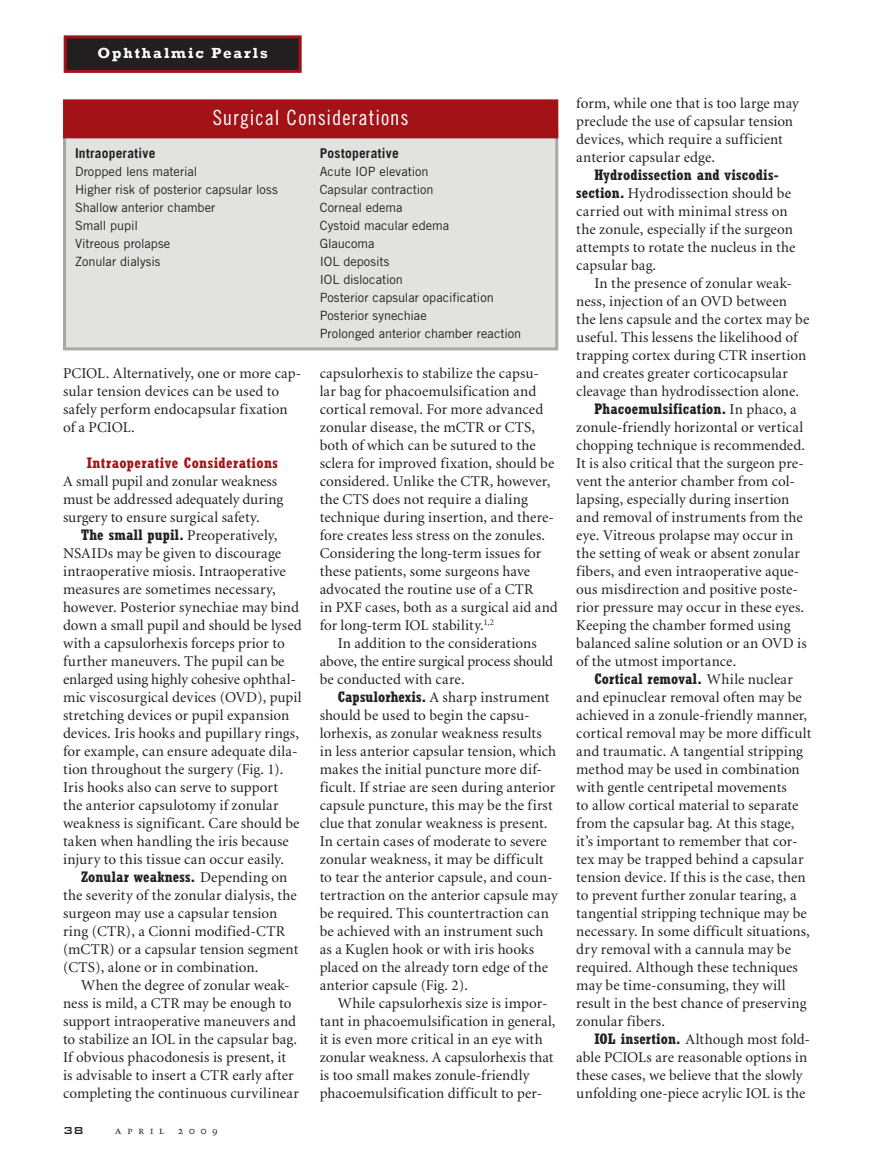
<style>
.page{position:relative;width:878px;height:1175px;background:#fff}
.page>*{position:absolute;margin:0;border:0;box-sizing:border-box;transform-origin:0 0}
.SIDEBAR_Header{font:21px "Trade Gothic Cond Eighteen";letter-spacing:.045em;color:#fff}
.TEXT{font:15px/18px "Minion";letter-spacing:.01em;color:#231f20}
.TEXT_no_indent{font:15px/18px "Minion";color:#231f20}
.PEARLS_subhead{font:700 condensed 15px "Rockwell";letter-spacing:.03em;color:#a21217}
.t1{font:700 15px "Rockwell";letter-spacing:.13em;color:#fff}
.SANS_TEXT_no_indent{font:700 13.5px "Trade Gothic";letter-spacing:.015em;color:#231f20}
.t2{font:500 13.5px "Bank Gothic BT";color:#231f20}
.SANS_TEXT_no_indent-2{font:12.75px "Trade Gothic";letter-spacing:-.005em;color:#231f20}
.t3{font:10.5px "Trump Mediaeval SC";letter-spacing:.54em;color:#231f20}
.s1{font-family:"Rockwell";font-weight:700;font-stretch:condensed}
</style>
<div class="page">
<div style="left:65px;top:37px;width:235px;height:34px;background:#231f20"></div>
<div style="left:64px;top:35px;width:238px;height:38px;border:3px solid #a21217"></div>
<div style="left:64px;top:132px;width:492px;height:217px;background:#e2e2e1"></div>
<div style="left:63px;top:130px;width:495px;height:220px;border:3px solid #a8a8a5"></div>
<div style="left:64px;top:101px;width:492px;height:36px;background:#a21217"></div>
<div style="left:63px;top:99px;width:495px;height:39px;border:3px solid #a21217"></div>
<p class="t1" style="left:97px;top:44px;width:172px">Ophthalmic Pearls</p>
<p class="SIDEBAR_Header" style="left:213px;top:105px;width:197px">Surgical Considerations</p>
<p class="SANS_TEXT_no_indent" style="left:75px;top:145px;width:82px">Intraoperative</p>
<p class="SANS_TEXT_no_indent-2" style="left:75px;top:164px;width:124px">Dropped lens material</p>
<p class="SANS_TEXT_no_indent-2" style="left:75px;top:182px;width:204px">Higher risk of posterior capsular loss</p>
<p class="SANS_TEXT_no_indent-2" style="left:75px;top:200px;width:142px">Shallow anterior chamber</p>
<p class="SANS_TEXT_no_indent-2" style="left:75px;top:218px;width:64px">Small pupil</p>
<p class="SANS_TEXT_no_indent-2" style="left:75px;top:236px;width:97px">Vitreous prolapse</p>
<p class="SANS_TEXT_no_indent-2" style="left:75px;top:254px;width:87px">Zonular dialysis</p>
<p class="TEXT" style="left:63px;top:365px;width:238px">PCIOL. Alternatively, one or more cap&shy;sular tension devices can be used to safely perform endocapsular fixation of a PCIOL.</p>
<p class="PEARLS_subhead" style="left:87px;top:454px;width:193px">Intraoperative Considerations</p>
<p class="TEXT_no_indent" style="left:63px;top:473px;width:222px">A small pupil and zonular weakness must be addressed adequately during surgery to ensure surgical safety.</p>
<p class="TEXT" style="left:63px;top:527px;width:240px;text-indent:18px"><span class="s1">The small pupil.</span> Preoperatively, NSAIDs may be given to discourage intraoperative miosis. Intraoperative measures are sometimes necessary, however. Posterior synechiae may bind down a small pupil and should be lysed with a capsulorhexis forceps prior to further maneuvers. The pupil can be enlarged using highly cohesive ophthal&shy;mic viscosurgical devices (OVD), pupil stretching devices or pupil expansion devices. Iris hooks and pupillary rings, for example, can ensure adequate dila&shy;tion throughout the surgery (Fig. 1).<br>Iris hooks also can serve to support<br>the anterior capsulotomy if zonular weakness is significant. Care should be taken when handling the iris because injury to this tissue can occur easily.</p>
<p class="TEXT" style="left:63px;top:869px;width:237px;text-indent:18px"><span class="s1">Zonular weakness.</span> Depending on the severity of the zonular dialysis, the surgeon may use a capsular tension ring (CTR), a Cionni modified-CTR (mCTR) or a capsular tension segment (CTS), alone or in combination.</p>
<p class="TEXT" style="left:63px;top:977px;width:237px;text-indent:18px">When the degree of zonular weak&shy;ness is mild, a CTR may be enough to support intraoperative maneuvers and to stabilize an IOL in the capsular bag.<br>If obvious phacodonesis is present, it is advisable to insert a CTR early after completing the continuous curvilinear</p>
<p class="t2" style="left:63px;top:1123px;width:22px">38</p>
<p class="t3" style="left:115px;top:1124px;width:51px">april</p>
<p class="t3" style="left:178px;top:1124px;width:42px">2009</p>
<p class="SANS_TEXT_no_indent" style="left:320px;top:145px;width:81px">Postoperative</p>
<p class="SANS_TEXT_no_indent-2" style="left:320px;top:164px;width:110px">Acute IOP elevation</p>
<p class="SANS_TEXT_no_indent-2" style="left:320px;top:182px;width:115px">Capsular contraction</p>
<p class="SANS_TEXT_no_indent-2" style="left:320px;top:200px;width:84px">Corneal edema</p>
<p class="SANS_TEXT_no_indent-2" style="left:320px;top:218px;width:131px">Cystoid macular edema</p>
<p class="SANS_TEXT_no_indent-2" style="left:320px;top:236px;width:56px">Glaucoma</p>
<p class="SANS_TEXT_no_indent-2" style="left:320px;top:254px;width:71px">IOL deposits</p>
<p class="SANS_TEXT_no_indent-2" style="left:320px;top:272px;width:85px">IOL dislocation</p>
<p class="SANS_TEXT_no_indent-2" style="left:320px;top:290px;width:176px">Posterior capsular opacification</p>
<p class="SANS_TEXT_no_indent-2" style="left:320px;top:308px;width:109px">Posterior synechiae</p>
<p class="SANS_TEXT_no_indent-2" style="left:320px;top:326px;width:203px">Prolonged anterior chamber reaction</p>
<p class="TEXT" style="left:320px;top:365px;width:240px">capsulorhexis to stabilize the capsu&shy;lar bag for phacoemulsification and cortical removal. For more advanced zonular disease, the mCTR or CTS, both of which can be sutured to the sclera for improved fixation, should be considered. Unlike the CTR, however, the CTS does not require a dialing technique during insertion, and there&shy;fore creates less stress on the zonules.<br>Considering the long-term issues for these patients, some surgeons have advocated the routine use of a CTR<br>in PXF cases, both as a surgical aid and for long-term IOL stability.<sup>1,2</sup></p>
<p class="TEXT" style="left:320px;top:635px;width:235px;text-indent:18px">In addition to the considerations above, the entire surgical process should be conducted with care.</p>
<p class="TEXT" style="left:320px;top:689px;width:239px;text-indent:18px"><span class="s1">Capsulorhexis.</span> A sharp instrument should be used to begin the capsu&shy;lorhexis, as zonular weakness results in less anterior capsular tension, which makes the initial puncture more dif&shy;ficult. If striae are seen during anterior capsule puncture, this may be the first clue that zonular weakness is present.<br>In certain cases of moderate to severe zonular weakness, it may be difficult to tear the anterior capsule, and coun&shy;tertraction on the anterior capsule may be required. This countertraction can be achieved with an instrument such as a Kuglen hook or with iris hooks placed on the already torn edge of the anterior capsule (Fig. 2).</p>
<p class="TEXT" style="left:320px;top:995px;width:237px;text-indent:18px">While capsulorhexis size is impor&shy;tant in phacoemulsification in general, it is even more critical in an eye with zonular weakness. A capsulorhexis that is too small makes zonule-friendly phacoemulsification difficult to per-</p>
<p class="TEXT" style="left:576px;top:95px;width:224px">form, while one that is too large may preclude the use of capsular tension devices, which require a sufficient anterior capsular edge.</p>
<p class="TEXT" style="left:576px;top:167px;width:220px;text-indent:18px"><span class="s1">Hydrodissection and viscodis&shy;section.</span> Hydrodissection should be carried out with minimal stress on the zonule, especially if the surgeon attempts to rotate the nucleus in the capsular bag.</p>
<p class="TEXT" style="left:576px;top:275px;width:234px;text-indent:18px">In the presence of zonular weak&shy;ness, injection of an OVD between the lens capsule and the cortex may be useful. This lessens the likelihood of trapping cortex during CTR insertion and creates greater corticocapsular cleavage than hydrodissection alone.</p>
<p class="TEXT" style="left:576px;top:401px;width:232px;text-indent:18px"><span class="s1">Phacoemulsification.</span> In phaco, a zonule-friendly horizontal or vertical chopping technique is recommended.<br>It is also critical that the surgeon pre&shy;vent the anterior chamber from col&shy;lapsing, especially during insertion and removal of instruments from the eye. Vitreous prolapse may occur in the setting of weak or absent zonular fibers, and even intraoperative aque&shy;ous misdirection and positive poste&shy;rior pressure may occur in these eyes.<br>Keeping the chamber formed using balanced saline solution or an OVD is of the utmost importance.</p>
<p class="TEXT" style="left:576px;top:671px;width:236px;text-indent:18px"><span class="s1">Cortical removal.</span> While nuclear and epinuclear removal often may be achieved in a zonule-friendly manner, cortical removal may be more difficult and traumatic. A tangential stripping method may be used in combination with gentle centripetal movements<br>to allow cortical material to separate from the capsular bag. At this stage, it’s important to remember that cor&shy;tex may be trapped behind a capsular tension device. If this is the case, then to prevent further zonular tearing, a tangential stripping technique may be necessary. In some difficult situations, dry removal with a cannula may be required. Although these techniques may be time-consuming, they will result in the best chance of preserving zonular fibers.</p>
<p class="TEXT" style="left:576px;top:1031px;width:235px;text-indent:18px"><span class="s1">IOL insertion.</span> Although most fold&shy;able PCIOLs are reasonable options in these cases, we believe that the slowly unfolding one-piece acrylic IOL is the</p>
</div>
